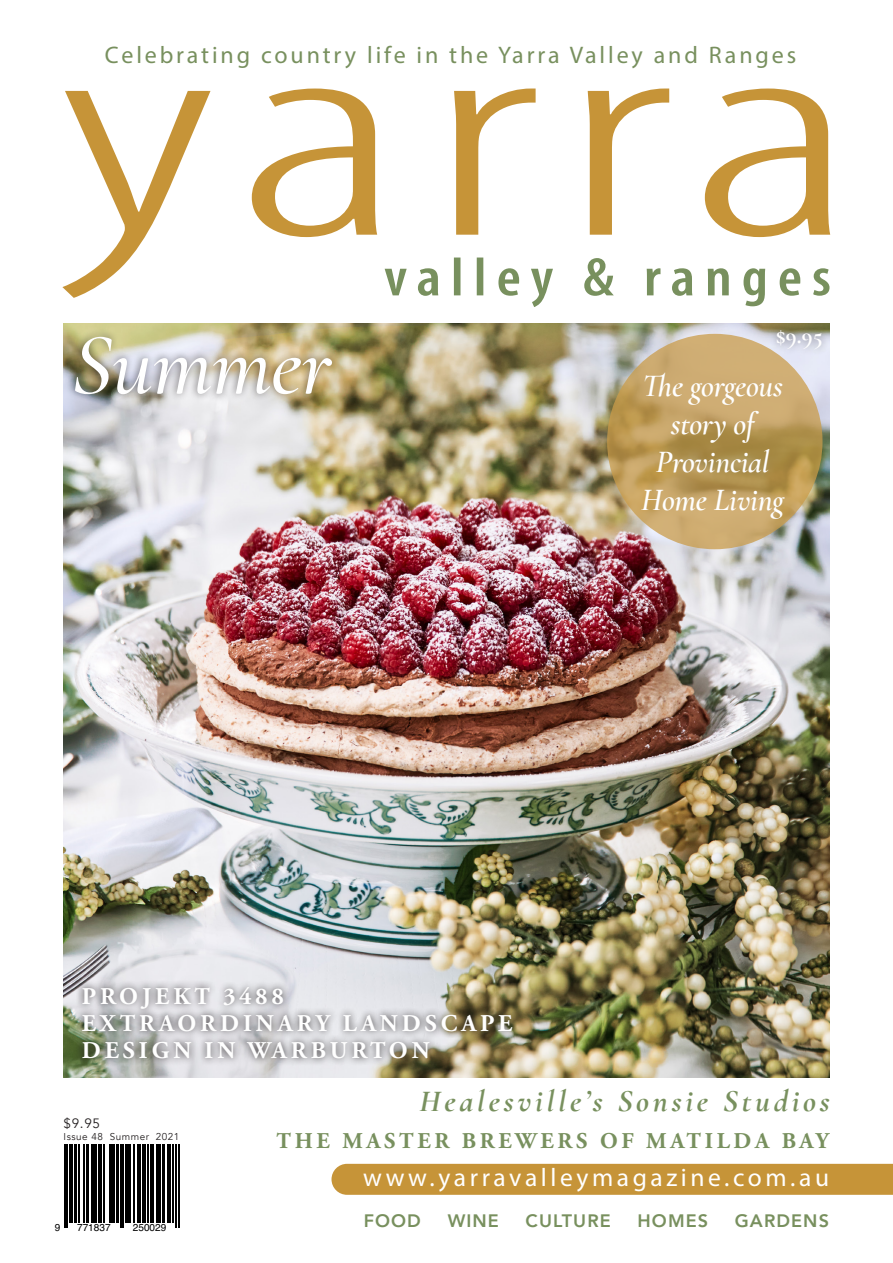
<style>
.page{position:relative;width:893px;height:1263px;background:#fff}
.page>*{position:absolute;margin:0;border:0;box-sizing:border-box;transform-origin:0 0}
.pull_quote{font:italic 500 88.5px "Cormorant Garamond";letter-spacing:-.01em;color:#fff}
.pull_quote-2{font:italic 600 31.5px/37.8px "Cormorant Garamond";letter-spacing:-.01em;color:#fff;text-align:center}
.pull_quote-3{font:italic 700 31.5px "Cormorant Garamond";letter-spacing:.12em;color:#78905e}
.t1{font:25.5px "Myriad Pro";letter-spacing:.14em;color:#fff}
.sub{font:700 24px/27px "Adobe Garamond Pro";letter-spacing:.165em;color:#fff}
.t2{font:24px "Myriad Pro";letter-spacing:.12em;color:#78905e}
.heading{font:700 23.25px "Cormorant Garamond";color:#fff}
.sub-2{font:700 22.5px "Adobe Garamond Pro";letter-spacing:.165em;color:#78905e}
.t3{font:800 18px "Avenir";letter-spacing:.06em;color:#78905e}
.t4{font:13.5px "Avenir";color:#231f20}
.t5{font:10.05px "Helvetica";color:#000}
.t6{font:9.9px "Avenir";letter-spacing:.05em;color:#231f20}
</style>
<div class="page">
<img style="left:63px;top:323px;width:767px;height:755px">
<div style="left:769px;top:323px;width:60px;height:34px;background:#231f20;opacity:.5"></div>
<hr style="left:64px;top:1144px;width:1px;height:83px;background:#000">
<hr style="left:67px;top:1144px;width:1px;height:83px;background:#000">
<hr style="left:69px;top:1144px;width:4px;height:78px;background:#000">
<hr style="left:74px;top:1144px;width:2px;height:78px;background:#000">
<hr style="left:79px;top:1144px;width:1px;height:78px;background:#000">
<hr style="left:84px;top:1144px;width:1px;height:78px;background:#000">
<hr style="left:86px;top:1144px;width:2px;height:78px;background:#000">
<hr style="left:91px;top:1144px;width:2px;height:78px;background:#000">
<hr style="left:95px;top:1144px;width:2px;height:78px;background:#000">
<hr style="left:98px;top:1144px;width:4px;height:78px;background:#000">
<hr style="left:103px;top:1144px;width:1px;height:78px;background:#000">
<hr style="left:109px;top:1144px;width:1px;height:78px;background:#000">
<hr style="left:111px;top:1144px;width:4px;height:78px;background:#000">
<hr style="left:116px;top:1144px;width:3px;height:78px;background:#000">
<hr style="left:120px;top:1144px;width:1px;height:83px;background:#000">
<hr style="left:122px;top:1144px;width:2px;height:83px;background:#000">
<hr style="left:125px;top:1144px;width:2px;height:78px;background:#000">
<hr style="left:128px;top:1144px;width:3px;height:78px;background:#000">
<hr style="left:133px;top:1144px;width:1px;height:78px;background:#000">
<hr style="left:137px;top:1144px;width:4px;height:78px;background:#000">
<hr style="left:142px;top:1144px;width:3px;height:78px;background:#000">
<hr style="left:148px;top:1144px;width:1px;height:78px;background:#000">
<hr style="left:150px;top:1144px;width:4px;height:78px;background:#000">
<hr style="left:156px;top:1144px;width:1px;height:78px;background:#000">
<hr style="left:159px;top:1144px;width:2px;height:78px;background:#000">
<hr style="left:162px;top:1144px;width:3px;height:78px;background:#000">
<hr style="left:167px;top:1144px;width:4px;height:78px;background:#000">
<hr style="left:172px;top:1144px;width:1px;height:78px;background:#000">
<hr style="left:176px;top:1144px;width:1px;height:83px;background:#000">
<hr style="left:178px;top:1144px;width:1px;height:83px;background:#000">
<svg style="left:532px;top:298px;width:233px;height:9px"></svg>
<div style="left:331px;top:1164px;width:562px;height:31px;background:#c69438"></div>
<svg style="left:62px;top:89px;width:768px;height:209px"></svg>
<svg style="left:607px;top:334px;width:215px;height:215px;background:#c2a062"></svg>
<div style="left:75px;top:979px;width:445px;height:87px;background:#231f20;opacity:.95"></div>
<div style="left:66px;top:328px;width:273px;height:73px;background:#231f20;opacity:.55"></div>
<p class="t2" style="left:105px;top:40px;width:693px">Celebrating country life in the Yarra Valley and Ranges</p>
<p class="pull_quote" style="left:71px;top:312px;width:262px">Summer</p>
<p class="heading" style="left:776px;top:321px;width:48px">$9.95</p>
<p class="pull_quote-2" style="left:641px;top:367px;width:145px">The gorgeous story of<br>Provincial<br>Home Living</p>
<p class="sub" style="left:82px;top:983px;width:432px">PROJEKT 3488<br>EXTRAORDINARY LANDSCAPE<br>DESIGN IN WARBURTON</p>
<p class="t4" style="left:64px;top:1115px;width:38px">$9.95</p>
<p class="t6" style="left:64px;top:1130px;width:117px">Issue 48 Summer 2021</p>
<p class="t5" style="left:55px;top:1220px;width:7px">9</p>
<p class="t5" style="left:77px;top:1220px;width:35px">771837</p>
<p class="t5" style="left:133px;top:1220px;width:35px">250029</p>
<p class="pull_quote-3" style="left:419px;top:1082px;width:412px">Healesville’s Sonsie Studios</p>
<p class="sub-2" style="left:277px;top:1127px;width:554px">THE MASTER BREWERS OF MATILDA BAY</p>
<p class="t1" style="left:363px;top:1162px;width:467px">www.yarravalleymagazine.com.au</p>
<p class="t3" style="left:364px;top:1207px;width:59px">FOOD</p>
<p class="t3" style="left:448px;top:1207px;width:53px">WINE</p>
<p class="t3" style="left:526px;top:1207px;width:87px">CULTURE</p>
<p class="t3" style="left:637px;top:1207px;width:72px">HOMES</p>
<p class="t3" style="left:735px;top:1207px;width:96px">GARDENS</p>
</div>
